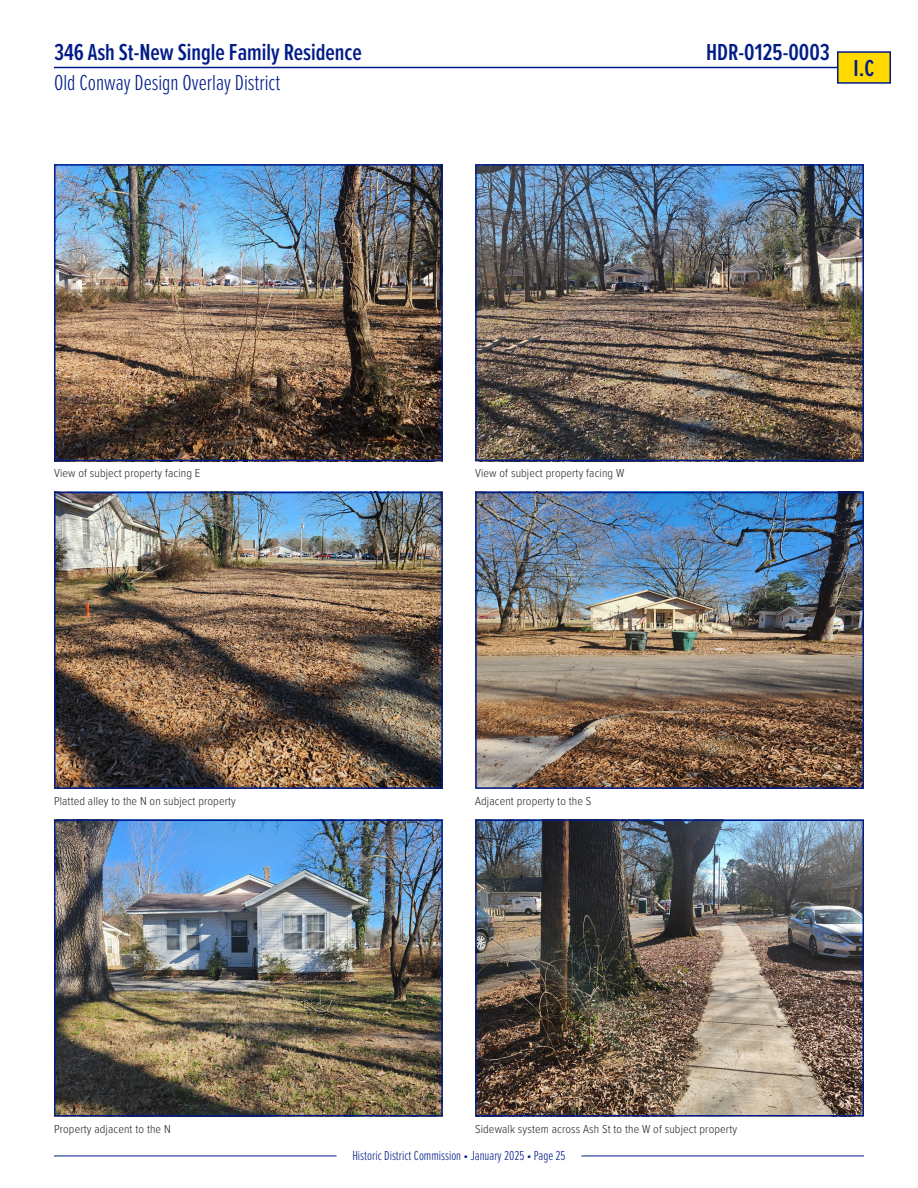
<style>
.page{position:relative;width:918px;height:1188px;background:#fff}
.page>*{position:absolute;margin:0;border:0;box-sizing:border-box;transform-origin:0 0}
.t1{font:600 24px "Proxima Nova Ex Cn";color:#001c88}
.t2{font:300 22.5px "Proxima Nova Ex Cn";color:#001c88}
.t3{font:300 13.5px "Proxima Nova Ex Cn";color:#001c88}
.t4{font:300 12px "Proxima Nova Cond";letter-spacing:.01em;color:#231f20}
</style>
<div class="page">
<hr style="left:54px;top:67px;width:784px;height:1px;background:#001c88">
<hr style="left:54px;top:1156px;width:283px;height:1px;background:#001c88">
<hr style="left:581px;top:1156px;width:283px;height:1px;background:#001c88">
<img style="left:478px;top:823px;width:383px;height:291px">
<div style="left:475px;top:820px;width:389px;height:297px;border:2px solid #001c88"></div>
<img style="left:57px;top:823px;width:383px;height:291px">
<div style="left:54px;top:820px;width:389px;height:297px;border:2px solid #001c88"></div>
<img style="left:478px;top:495px;width:383px;height:291px">
<div style="left:475px;top:492px;width:389px;height:297px;border:2px solid #001c88"></div>
<img style="left:57px;top:495px;width:383px;height:291px">
<div style="left:54px;top:492px;width:389px;height:297px;border:2px solid #001c88"></div>
<img style="left:478px;top:167px;width:383px;height:291px">
<div style="left:475px;top:164px;width:389px;height:297px;border:2px solid #001c88"></div>
<img style="left:57px;top:167px;width:383px;height:291px">
<div style="left:54px;top:164px;width:389px;height:297px;border:2px solid #001c88"></div>
<div style="left:838px;top:52px;width:52px;height:31px;background:#ffd900"></div>
<div style="left:837px;top:51px;width:54px;height:33px;border:2px solid #001c88"></div>
<p class="t1" style="left:54px;top:35px;width:309px">346 Ash St-New Single Family Residence</p>
<p class="t1" style="left:706px;top:35px;width:125px">HDR-0125-0003</p>
<p class="t2" style="left:54px;top:66px;width:228px">Old Conway Design Overlay District</p>
<p class="t1" style="left:854px;top:50px;width:22px">I.C</p>
<p class="t4" style="left:54px;top:465px;width:148px">View of subject property facing E</p>
<p class="t4" style="left:475px;top:465px;width:151px">View of subject property facing W</p>
<p class="t4" style="left:54px;top:792px;width:184px">Platted alley to the N on subject property</p>
<p class="t4" style="left:475px;top:792px;width:118px">Adjacent property to the S</p>
<p class="t4" style="left:54px;top:1120px;width:118px">Property adjacent to the N</p>
<p class="t4" style="left:475px;top:1120px;width:264px">Sidewalk system across Ash St to the W of subject property</p>
<p class="t3" style="left:352px;top:1146px;width:215px">Historic District Commission • January 2025 • Page 25</p>
</div>
